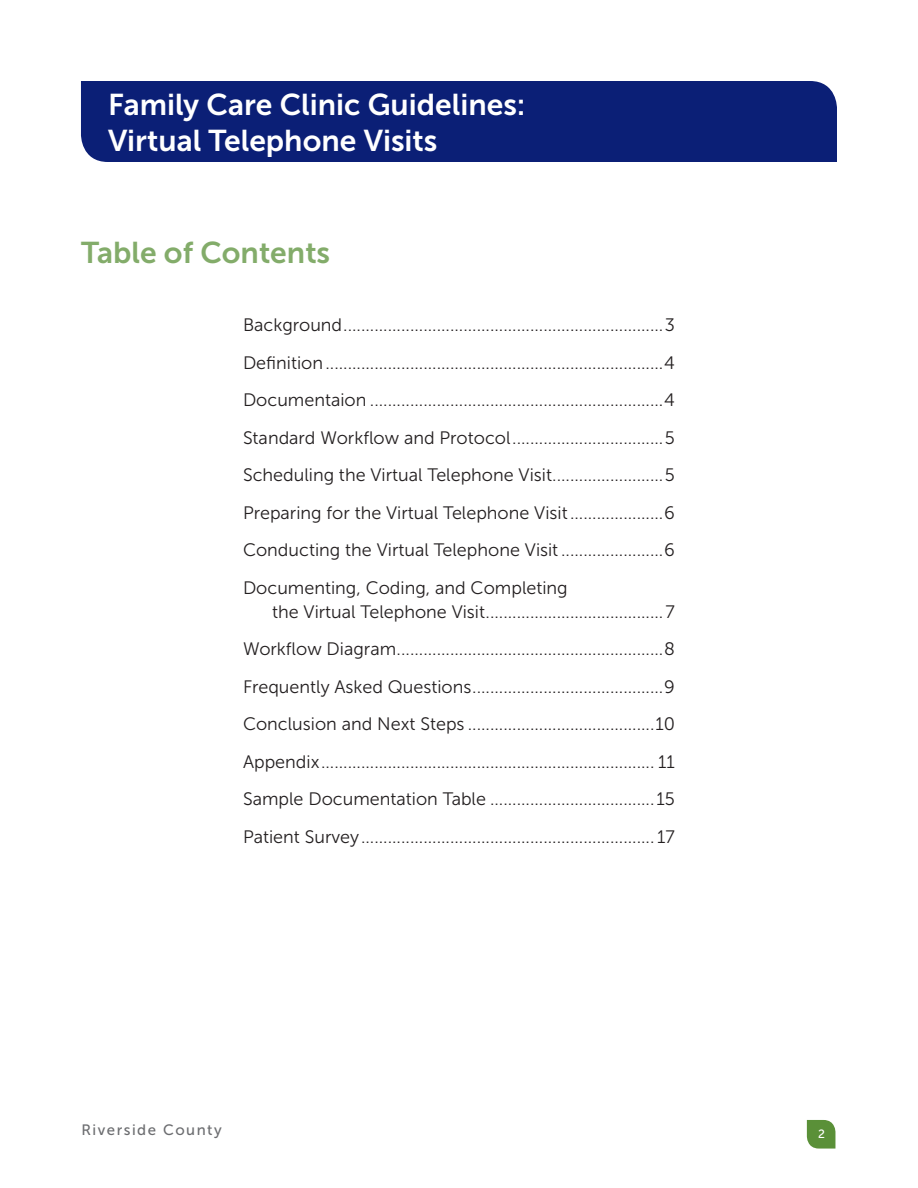
<style>
.page{position:relative;width:918px;height:1188px;background:#fff}
.page>*{position:absolute;margin:0;border:0;box-sizing:border-box;transform-origin:0 0}
.t1{font:30px "Museo Sans 700";color:#fff}
.body{font:30px "Museo Sans 700";color:#83ac6a}
.body-2{font:18px "Museo Sans 300";color:#231f20}
.t2{font:15px "Museo Sans 500";letter-spacing:.1em;color:#6c6d70}
.body-3{font:12px "Museo Sans 500";color:#fff}
</style>
<div class="page">
<svg style="left:807px;top:1120px;width:28px;height:29px"></svg>
<div style="left:81px;top:81px;width:756px;height:81px;background:#0b1f76"></div>
<p class="t1" style="left:108px;top:87px;width:419px">Family Care Clinic Guidelines:</p>
<p class="t1" style="left:108px;top:123px;width:331px">Virtual Telephone Visits</p>
<p class="body" style="left:81px;top:236px;width:251px">Table of Contents</p>
<p class="body-2" style="left:243px;top:315px;width:433px">Background........................................................................3</p>
<p class="body-2" style="left:243px;top:353px;width:434px">Definition............................................................................4</p>
<p class="body-2" style="left:243px;top:390px;width:434px">Documentaion ..................................................................4</p>
<p class="body-2" style="left:243px;top:428px;width:433px">Standard Workflow and Protocol..................................5</p>
<p class="body-2" style="left:243px;top:465px;width:433px">Scheduling the Virtual Telephone Visit.........................5</p>
<p class="body-2" style="left:243px;top:503px;width:434px">Preparing for the Virtual Telephone Visit.....................6</p>
<p class="body-2" style="left:243px;top:540px;width:434px">Conducting the Virtual Telephone Visit .......................6</p>
<p class="body-2" style="left:243px;top:578px;width:326px">Documenting, Coding, and Completing</p>
<p class="body-2" style="left:272px;top:602px;width:404px">the Virtual Telephone Visit........................................7</p>
<p class="body-2" style="left:243px;top:639px;width:434px">Workflow Diagram............................................................8</p>
<p class="body-2" style="left:243px;top:677px;width:434px">Frequently Asked Questions...........................................9</p>
<p class="body-2" style="left:243px;top:714px;width:434px">Conclusion and Next Steps ..........................................10</p>
<p class="body-2" style="left:243px;top:752px;width:434px">Appendix........................................................................... 11</p>
<p class="body-2" style="left:243px;top:789px;width:434px">Sample Documentation Table .....................................15</p>
<p class="body-2" style="left:243px;top:827px;width:434px">Patient Survey.................................................................. 17</p>
<p class="t2" style="left:82px;top:1122px;width:142px">Riverside County</p>
<p class="body-3" style="left:818px;top:1127px;width:8px">2</p>
</div>
